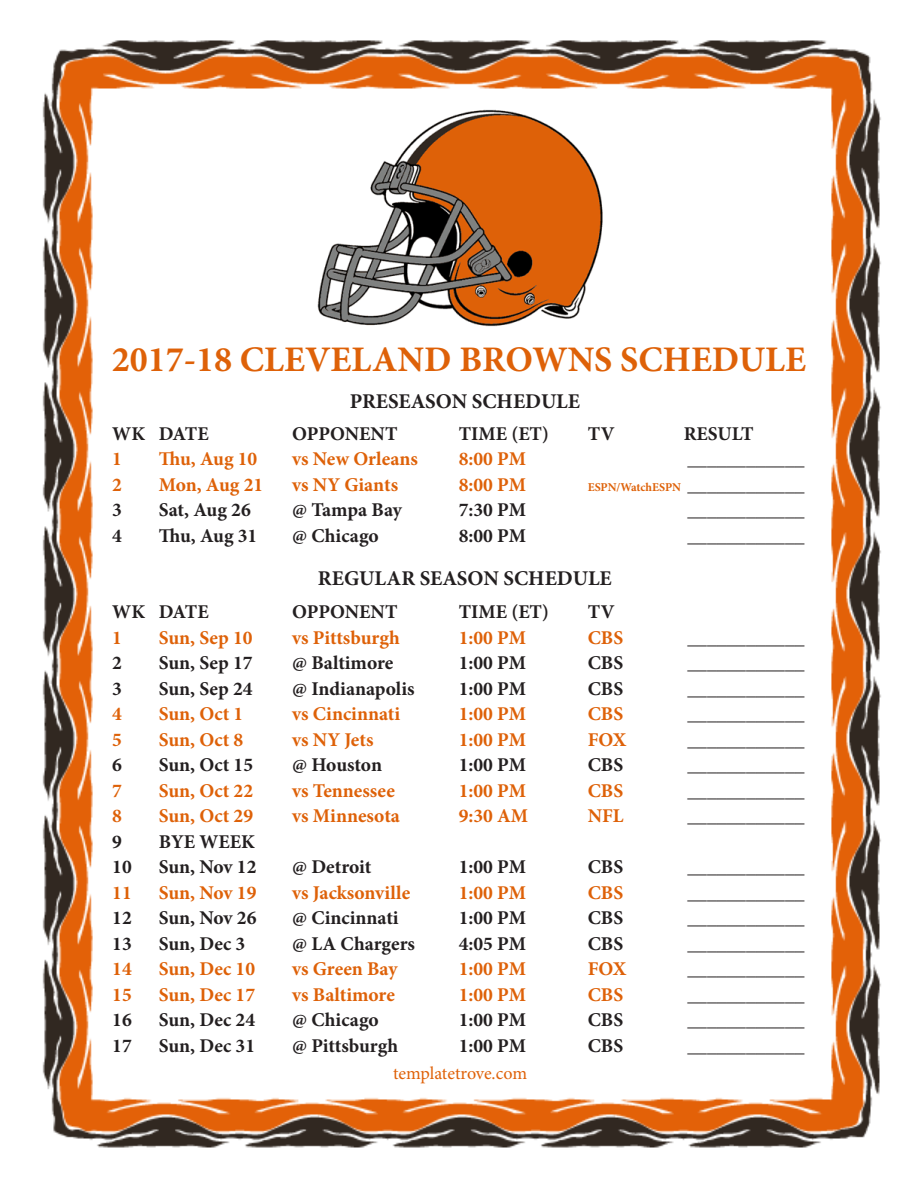
<style>
.page{position:relative;width:918px;height:1188px;background:#fff}
.page>*{position:absolute;margin:0;border:0;box-sizing:border-box;transform-origin:0 0}
.t1{font:700 36px "Minion Pro";color:#de6108}
.t2{font:700 21px "Minion Pro";color:#231f20}
.t3{font:700 19.5px "Minion Pro";color:#231f20}
.t4{font:700 19.5px "Minion Pro";color:#de6108}
.t5{font:18px "Minion Pro";letter-spacing:-.005em;color:#df6108}
.t6{font:700 12px "Minion Pro";letter-spacing:-.005em;color:#de6108}
.s1{font-size:19.5px;color:#231f20}
</style>
<div class="page">
<img style="left:42px;top:40px;width:839px;height:1108px">
<img style="left:310px;top:103px;width:300px;height:231px">
<p class="t1" style="left:112px;top:335px;width:696px">2017-18 CLEVELAND BROWNS SCHEDULE</p>
<p class="t2" style="left:350px;top:387px;width:232px">PRESEASON SCHEDULE</p>
<p class="t3" style="left:112px;top:420px;width:98px">WK DATE</p>
<p class="t3" style="left:292px;top:420px;width:107px">OPPONENT</p>
<p class="t3" style="left:459px;top:420px;width:92px">TIME (ET)</p>
<p class="t3" style="left:588px;top:420px;width:28px">TV</p>
<p class="t3" style="left:684px;top:420px;width:71px">RESULT</p>
<p class="t4" style="left:112px;top:445px;width:11px">1</p>
<p class="t4" style="left:159px;top:445px;width:100px">Thu, Aug 10</p>
<p class="t4" style="left:292px;top:445px;width:127px">vs New Orleans</p>
<p class="t4" style="left:459px;top:445px;width:69px">8:00 PM</p>
<p class="t3" style="left:688px;top:445px;width:118px">____________</p>
<p class="t4" style="left:112px;top:471px;width:11px">2</p>
<p class="t4" style="left:159px;top:471px;width:106px">Mon, Aug 21</p>
<p class="t4" style="left:292px;top:471px;width:107px">vs NY Giants</p>
<p class="t4" style="left:459px;top:471px;width:69px">8:00 PM</p>
<p class="t6" style="left:588px;top:478px;width:218px">ESPN/WatchESPN <span class="s1">____________</span></p>
<p class="t3" style="left:112px;top:496px;width:11px">3</p>
<p class="t3" style="left:159px;top:496px;width:94px">Sat, Aug 26</p>
<p class="t3" style="left:292px;top:496px;width:111px">@ Tampa Bay</p>
<p class="t3" style="left:459px;top:496px;width:69px">7:30 PM</p>
<p class="t3" style="left:688px;top:496px;width:118px">____________</p>
<p class="t3" style="left:112px;top:522px;width:11px">4</p>
<p class="t3" style="left:159px;top:522px;width:100px">Thu, Aug 31</p>
<p class="t3" style="left:292px;top:522px;width:88px">@ Chicago</p>
<p class="t3" style="left:459px;top:522px;width:69px">8:00 PM</p>
<p class="t3" style="left:688px;top:522px;width:118px">____________</p>
<p class="t2" style="left:318px;top:564px;width:295px">REGULAR SEASON SCHEDULE</p>
<p class="t3" style="left:112px;top:598px;width:98px">WK DATE</p>
<p class="t3" style="left:292px;top:598px;width:107px">OPPONENT</p>
<p class="t3" style="left:459px;top:598px;width:92px">TIME (ET)</p>
<p class="t3" style="left:588px;top:598px;width:28px">TV</p>
<p class="t4" style="left:112px;top:624px;width:11px">1</p>
<p class="t4" style="left:159px;top:624px;width:95px">Sun, Sep 10</p>
<p class="t4" style="left:292px;top:624px;width:109px">vs Pittsburgh</p>
<p class="t4" style="left:459px;top:624px;width:69px">1:00 PM</p>
<p class="t4" style="left:588px;top:624px;width:37px">CBS</p>
<p class="t3" style="left:688px;top:624px;width:118px">____________</p>
<p class="t3" style="left:112px;top:649px;width:11px">2</p>
<p class="t3" style="left:159px;top:649px;width:95px">Sun, Sep 17</p>
<p class="t3" style="left:292px;top:649px;width:103px">@ Baltimore</p>
<p class="t3" style="left:459px;top:649px;width:69px">1:00 PM</p>
<p class="t3" style="left:588px;top:649px;width:37px">CBS</p>
<p class="t3" style="left:688px;top:649px;width:118px">____________</p>
<p class="t3" style="left:112px;top:675px;width:11px">3</p>
<p class="t3" style="left:159px;top:675px;width:95px">Sun, Sep 24</p>
<p class="t3" style="left:292px;top:675px;width:124px">@ Indianapolis</p>
<p class="t3" style="left:459px;top:675px;width:69px">1:00 PM</p>
<p class="t3" style="left:588px;top:675px;width:37px">CBS</p>
<p class="t3" style="left:688px;top:675px;width:118px">____________</p>
<p class="t4" style="left:112px;top:700px;width:11px">4</p>
<p class="t4" style="left:159px;top:700px;width:86px">Sun, Oct 1</p>
<p class="t4" style="left:292px;top:700px;width:109px">vs Cincinnati</p>
<p class="t4" style="left:459px;top:700px;width:69px">1:00 PM</p>
<p class="t4" style="left:588px;top:700px;width:37px">CBS</p>
<p class="t3" style="left:688px;top:700px;width:118px">____________</p>
<p class="t4" style="left:112px;top:726px;width:11px">5</p>
<p class="t4" style="left:159px;top:726px;width:86px">Sun, Oct 8</p>
<p class="t4" style="left:292px;top:726px;width:83px">vs NY Jets</p>
<p class="t4" style="left:459px;top:726px;width:69px">1:00 PM</p>
<p class="t4" style="left:588px;top:726px;width:40px">FOX</p>
<p class="t3" style="left:688px;top:726px;width:118px">____________</p>
<p class="t3" style="left:112px;top:751px;width:11px">6</p>
<p class="t3" style="left:159px;top:751px;width:96px">Sun, Oct 15</p>
<p class="t3" style="left:292px;top:751px;width:91px">@ Houston</p>
<p class="t3" style="left:459px;top:751px;width:69px">1:00 PM</p>
<p class="t3" style="left:588px;top:751px;width:37px">CBS</p>
<p class="t3" style="left:688px;top:751px;width:118px">____________</p>
<p class="t4" style="left:112px;top:777px;width:11px">7</p>
<p class="t4" style="left:159px;top:777px;width:96px">Sun, Oct 22</p>
<p class="t4" style="left:292px;top:777px;width:104px">vs Tennessee</p>
<p class="t4" style="left:459px;top:777px;width:69px">1:00 PM</p>
<p class="t4" style="left:588px;top:777px;width:37px">CBS</p>
<p class="t3" style="left:688px;top:777px;width:118px">____________</p>
<p class="t4" style="left:112px;top:802px;width:11px">8</p>
<p class="t4" style="left:159px;top:802px;width:96px">Sun, Oct 29</p>
<p class="t4" style="left:292px;top:802px;width:109px">vs Minnesota</p>
<p class="t4" style="left:459px;top:802px;width:71px">9:30 AM</p>
<p class="t4" style="left:588px;top:802px;width:37px">NFL</p>
<p class="t3" style="left:688px;top:802px;width:118px">____________</p>
<p class="t3" style="left:112px;top:828px;width:11px">9</p>
<p class="t3" style="left:159px;top:828px;width:98px">BYE WEEK</p>
<p class="t3" style="left:112px;top:853px;width:21px">10</p>
<p class="t3" style="left:159px;top:853px;width:99px">Sun, Nov 12</p>
<p class="t3" style="left:292px;top:853px;width:81px">@ Detroit</p>
<p class="t3" style="left:459px;top:853px;width:69px">1:00 PM</p>
<p class="t3" style="left:588px;top:853px;width:37px">CBS</p>
<p class="t3" style="left:688px;top:853px;width:118px">____________</p>
<p class="t4" style="left:112px;top:879px;width:21px">11</p>
<p class="t4" style="left:159px;top:879px;width:99px">Sun, Nov 19</p>
<p class="t4" style="left:292px;top:879px;width:119px">vs Jacksonville</p>
<p class="t4" style="left:459px;top:879px;width:69px">1:00 PM</p>
<p class="t4" style="left:588px;top:879px;width:37px">CBS</p>
<p class="t3" style="left:688px;top:879px;width:118px">____________</p>
<p class="t3" style="left:112px;top:904px;width:21px">12</p>
<p class="t3" style="left:159px;top:904px;width:99px">Sun, Nov 26</p>
<p class="t3" style="left:292px;top:904px;width:108px">@ Cincinnati</p>
<p class="t3" style="left:459px;top:904px;width:69px">1:00 PM</p>
<p class="t3" style="left:588px;top:904px;width:37px">CBS</p>
<p class="t3" style="left:688px;top:904px;width:118px">____________</p>
<p class="t3" style="left:112px;top:930px;width:21px">13</p>
<p class="t3" style="left:159px;top:930px;width:88px">Sun, Dec 3</p>
<p class="t3" style="left:292px;top:930px;width:124px">@ LA Chargers</p>
<p class="t3" style="left:459px;top:930px;width:69px">4:05 PM</p>
<p class="t3" style="left:588px;top:930px;width:37px">CBS</p>
<p class="t3" style="left:688px;top:930px;width:118px">____________</p>
<p class="t4" style="left:112px;top:955px;width:21px">14</p>
<p class="t4" style="left:159px;top:955px;width:98px">Sun, Dec 10</p>
<p class="t4" style="left:292px;top:955px;width:107px">vs Green Bay</p>
<p class="t4" style="left:459px;top:955px;width:69px">1:00 PM</p>
<p class="t4" style="left:588px;top:955px;width:40px">FOX</p>
<p class="t3" style="left:688px;top:955px;width:118px">____________</p>
<p class="t4" style="left:112px;top:981px;width:21px">15</p>
<p class="t4" style="left:159px;top:981px;width:98px">Sun, Dec 17</p>
<p class="t4" style="left:292px;top:981px;width:104px">vs Baltimore</p>
<p class="t4" style="left:459px;top:981px;width:69px">1:00 PM</p>
<p class="t4" style="left:588px;top:981px;width:37px">CBS</p>
<p class="t3" style="left:688px;top:981px;width:118px">____________</p>
<p class="t3" style="left:112px;top:1006px;width:21px">16</p>
<p class="t3" style="left:159px;top:1006px;width:98px">Sun, Dec 24</p>
<p class="t3" style="left:292px;top:1006px;width:88px">@ Chicago</p>
<p class="t3" style="left:459px;top:1006px;width:69px">1:00 PM</p>
<p class="t3" style="left:588px;top:1006px;width:37px">CBS</p>
<p class="t3" style="left:688px;top:1006px;width:118px">____________</p>
<p class="t3" style="left:112px;top:1032px;width:21px">17</p>
<p class="t3" style="left:159px;top:1032px;width:98px">Sun, Dec 31</p>
<p class="t3" style="left:292px;top:1032px;width:108px">@ Pittsburgh</p>
<p class="t3" style="left:459px;top:1032px;width:69px">1:00 PM</p>
<p class="t3" style="left:588px;top:1032px;width:37px">CBS</p>
<p class="t3" style="left:688px;top:1032px;width:118px">____________</p>
<p class="t5" style="left:393px;top:1061px;width:136px">templatetrove.com</p>
</div>
